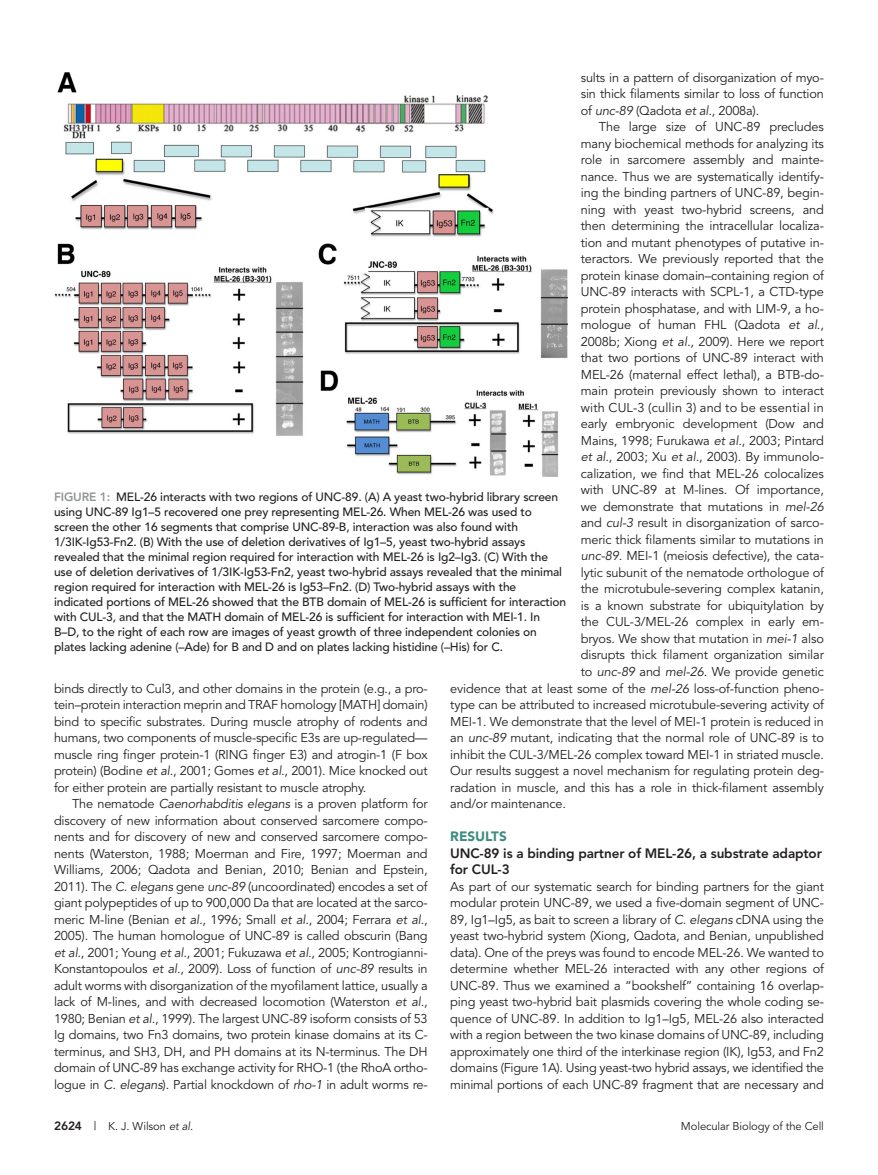
<style>
.page{position:relative;width:878px;height:1175px;background:#fff}
.page>*{position:absolute;margin:0;border:0;box-sizing:border-box;transform-origin:0 0}
.H2afterH1{font:800 13.5px/16.5px "Avenir";letter-spacing:-.01em;color:#231f20}
.t1{font:900 13.5px "Avenir";color:#3e8c83}
.Para{font:12.75px/16.5px "Avenir";letter-spacing:-.01em;color:#231f20;text-align:justify}
.ParaFL{font:12.75px/16.5px "Avenir";letter-spacing:-.01em;color:#231f20;text-align:justify}
.Para-2{font:12.75px "Avenir";letter-spacing:.015em;color:#231f20}
.FigCaption{font:500 12px/15px "Avenir";letter-spacing:-.01em;color:#231f20}
.ParaFL-2{font:11.25px "Avenir";letter-spacing:-.01em;color:#231f20}
.s1{font-style:italic}
.s2{font-weight:800;color:#939598}
.s3{font-weight:800;font-size:12px}
.s4{font-size:12px}
</style>
<div class="page">
<img style="left:54px;top:72px;width:513px;height:404px">
<p class="Para" style="left:580px;top:69px;width:245px">sults in a pattern of disorganization of myo&shy;sin thick filaments similar to loss of function of <span class="s1">unc-89</span> (Qadota <span class="s1">et al.</span>, 2008a).</p>
<p class="Para" style="left:598px;top:119px;width:227px">The large size of UNC-89 precludes</p>
<p class="Para" style="left:580px;top:135px;width:245px">many biochemical methods for analyzing its</p>
<p class="Para" style="left:580px;top:152px;width:245px">role in sarcomere assembly and mainte-</p>
<p class="Para" style="left:580px;top:168px;width:245px">nance. Thus we are systematically identify-</p>
<p class="Para" style="left:580px;top:185px;width:245px">ing the binding partners of UNC-89, begin-</p>
<p class="Para" style="left:580px;top:201px;width:245px">ning with yeast two-hybrid screens, and</p>
<p class="Para" style="left:580px;top:218px;width:245px">then determining the intracellular localiza-</p>
<p class="Para" style="left:580px;top:234px;width:245px">tion and mutant phenotypes of putative in-</p>
<p class="Para" style="left:580px;top:251px;width:244px">teractors. We previously reported that the</p>
<p class="Para" style="left:580px;top:267px;width:244px">protein kinase domain–containing region of</p>
<p class="Para" style="left:580px;top:284px;width:245px">UNC-89 interacts with SCPL-1, a CTD-type</p>
<p class="Para" style="left:580px;top:300px;width:245px">protein phosphatase, and with LIM-9, a ho-</p>
<p class="Para" style="left:580px;top:317px;width:244px">mologue of human FHL (Qadota <span class="s1">et al.</span>,</p>
<p class="Para" style="left:580px;top:333px;width:244px">2008b; Xiong <span class="s1">et al.</span>, 2009). Here we report</p>
<p class="Para" style="left:580px;top:350px;width:244px">that two portions of UNC-89 interact with</p>
<p class="Para" style="left:580px;top:366px;width:245px">MEL-26 (maternal effect lethal), a BTB-do-</p>
<p class="Para" style="left:580px;top:383px;width:244px">main protein previously shown to interact</p>
<p class="Para-2" style="left:580px;top:400px;width:244px">with CUL-3 (cullin 3) and to be essential in</p>
<p class="Para" style="left:580px;top:416px;width:244px">early embryonic development (Dow and</p>
<p class="Para" style="left:580px;top:432px;width:244px">Mains, 1998; Furukawa <span class="s1">et al.</span>, 2003; Pintard</p>
<p class="Para" style="left:580px;top:449px;width:245px"><span class="s1">et al.</span>, 2003; Xu <span class="s1">et al.</span>, 2003). By immunolo-</p>
<p class="Para" style="left:580px;top:465px;width:245px">calization, we find that MEL-26 colocalizes</p>
<p class="Para" style="left:580px;top:482px;width:245px">with UNC-89 at M-lines. Of importance,</p>
<p class="Para" style="left:580px;top:498px;width:245px">we demonstrate that mutations in <span class="s1">mel-26</span></p>
<p class="Para" style="left:580px;top:515px;width:245px">and <span class="s1">cul-3</span> result in disorganization of sarco-</p>
<p class="Para" style="left:580px;top:531px;width:244px">meric thick filaments similar to mutations in</p>
<p class="Para" style="left:580px;top:548px;width:245px"><span class="s1">unc-89.</span> MEI-1 (meiosis defective), the cata-</p>
<p class="Para" style="left:580px;top:564px;width:245px">lytic subunit of the nematode orthologue of</p>
<p class="Para" style="left:580px;top:581px;width:245px">the microtubule-severing complex katanin,</p>
<p class="Para" style="left:580px;top:597px;width:244px">is a known substrate for ubiquitylation by</p>
<p class="Para" style="left:580px;top:614px;width:245px">the CUL-3/MEL-26 complex in early em-</p>
<p class="Para" style="left:580px;top:630px;width:244px">bryos. We show that mutation in <span class="s1">mei-1</span> also</p>
<p class="Para" style="left:580px;top:647px;width:244px">disrupts thick filament organization similar</p>
<p class="Para" style="left:580px;top:663px;width:245px">to <span class="s1">unc-89</span> and <span class="s1">mel-26</span>. We provide genetic</p>
<p class="Para" style="left:450px;top:680px;width:375px">evidence that at least some of the <span class="s1">mel-26</span> loss-of-function pheno-</p>
<p class="Para" style="left:450px;top:696px;width:375px">type can be attributed to increased microtubule-severing activity of</p>
<p class="Para" style="left:450px;top:713px;width:375px">MEI-1. We demonstrate that the level of MEI-1 protein is reduced in</p>
<p class="Para" style="left:450px;top:729px;width:375px">an <span class="s1">unc-89</span> mutant, indicating that the normal role of UNC-89 is to</p>
<p class="Para" style="left:450px;top:746px;width:375px">inhibit the CUL-3/MEL-26 complex toward MEI-1 in striated muscle.</p>
<p class="Para" style="left:450px;top:762px;width:375px">Our results suggest a novel mechanism for regulating protein deg-</p>
<p class="Para" style="left:450px;top:779px;width:375px">radation in muscle, and this has a role in thick-filament assembly</p>
<p class="Para" style="left:450px;top:795px;width:117px">and/or maintenance.</p>
<h1 class="t1" style="left:450px;top:828px;width:58px">RESULTS</h1>
<p class="H2afterH1" style="left:450px;top:844px;width:373px">UNC-89 is a binding partner of MEL-26, a substrate adaptor for CUL-3</p>
<p class="ParaFL" style="left:450px;top:878px;width:375px">As part of our systematic search for binding partners for the giant modular protein UNC-89, we used a five-domain segment of UNC-89, Ig1–Ig5, as bait to screen a library of <span class="s1">C. elegans</span> cDNA using the yeast two-hybrid system (Xiong, Qadota, and Benian, unpublished data). One of the preys was found to encode MEL-26. We wanted to determine whether MEL-26 interacted with any other regions of UNC-89. Thus we examined a “bookshelf” containing 16 overlap&shy;ping yeast two-hybrid bait plasmids covering the whole coding se&shy;quence of UNC-89. In addition to Ig1–Ig5, MEL-26 also interacted with a region between the two kinase domains of UNC-89, including approximately one third of the interkinase region (IK), Ig53, and Fn2 domains (Figure 1A). Using yeast-two hybrid assays, we identified the minimal portions of each UNC-89 fragment that are necessary and</p>
<p class="FigCaption" style="left:54px;top:489px;width:513px"><span class="s2">FIGURE 1:</span> MEL-26 interacts with two regions of UNC-89. (A) A yeast two-hybrid library screen using UNC-89 Ig1–5 recovered one prey representing MEL-26. When MEL-26 was used to screen the other 16 segments that comprise UNC-89-B, interaction was also found with 1/3IK-Ig53-Fn2. (B) With the use of deletion derivatives of Ig1–5, yeast two-hybrid assays revealed that the minimal region required for interaction with MEL-26 is Ig2–Ig3. (C) With the use of deletion derivatives of 1/3IK-Ig53-Fn2, yeast two-hybrid assays revealed that the minimal region required for interaction with MEL-26 is Ig53–Fn2. (D) Two-hybrid assays with the indicated portions of MEL-26 showed that the BTB domain of MEL-26 is sufficient for interaction with CUL-3, and that the MATH domain of MEL-26 is sufficient for interaction with MEI-1. In B–D, to the right of each row are images of yeast growth of three independent colonies on plates lacking adenine (–Ade) for B and D and on plates lacking histidine (–His) for C.</p>
<p class="Para" style="left:54px;top:680px;width:375px">binds directly to Cul3, and other domains in the protein (e.g., a pro&shy;tein–protein interaction meprin and TRAF homology [MATH] domain) bind to specific substrates. During muscle atrophy of rodents and humans, two components of muscle-specific E3s are up-regulated— muscle ring finger protein-1 (RING finger E3) and atrogin-1 (F box protein) (Bodine <span class="s1">et al.</span>, 2001; Gomes <span class="s1">et al.</span>, 2001). Mice knocked out for either protein are partially resistant to muscle atrophy.</p>
<p class="Para" style="left:54px;top:795px;width:375px;text-indent:18px">The nematode <span class="s1">Caenorhabditis elegans</span> is a proven platform for discovery of new information about conserved sarcomere compo&shy;nents and for discovery of new and conserved sarcomere compo&shy;nents (Waterston, 1988; Moerman and Fire, 1997; Moerman and Williams, 2006; Qadota and Benian, 2010; Benian and Epstein, 2011). The <span class="s1">C. elegans</span> gene <span class="s1">unc-89</span> (uncoordinated) encodes a set of giant polypeptides of up to 900,000 Da that are located at the sarco&shy;meric M-line (Benian <span class="s1">et al.</span>, 1996; Small <span class="s1">et al.</span>, 2004; Ferrara <span class="s1">et al.</span>, 2005). The human homologue of UNC-89 is called obscurin (Bang <span class="s1">et al.</span>, 2001; Young <span class="s1">et al.</span>, 2001; Fukuzawa <span class="s1">et al.</span>, 2005; Kontrogianni-Konstantopoulos <span class="s1">et al</span>., 2009). Loss of function of <span class="s1">unc-89</span> results in adult worms with disorganization of the myofilament lattice, usually a lack of M-lines, and with decreased locomotion (Waterston <span class="s1">et al.</span>, 1980; Benian <span class="s1">et al.</span>, 1999). The largest UNC-89 isoform consists of 53<br>Ig domains, two Fn3 domains, two protein kinase domains at its C&shy;terminus, and SH3, DH, and PH domains at its N-terminus. The DH domain of UNC-89 has exchange activity for RHO-1 (the RhoA ortho&shy;logue in <span class="s1">C. elegans</span>). Partial knockdown of <span class="s1">rho-1</span> in adult worms re-</p>
<p class="ParaFL-2" style="left:54px;top:1119px;width:141px"><span class="s3">2624</span> <span class="s4">|</span> K. J. Wilson <span class="s1">et al</span>.</p>
<p class="ParaFL-2" style="left:681px;top:1119px;width:144px">Molecular Biology of the Cell</p>
</div>
